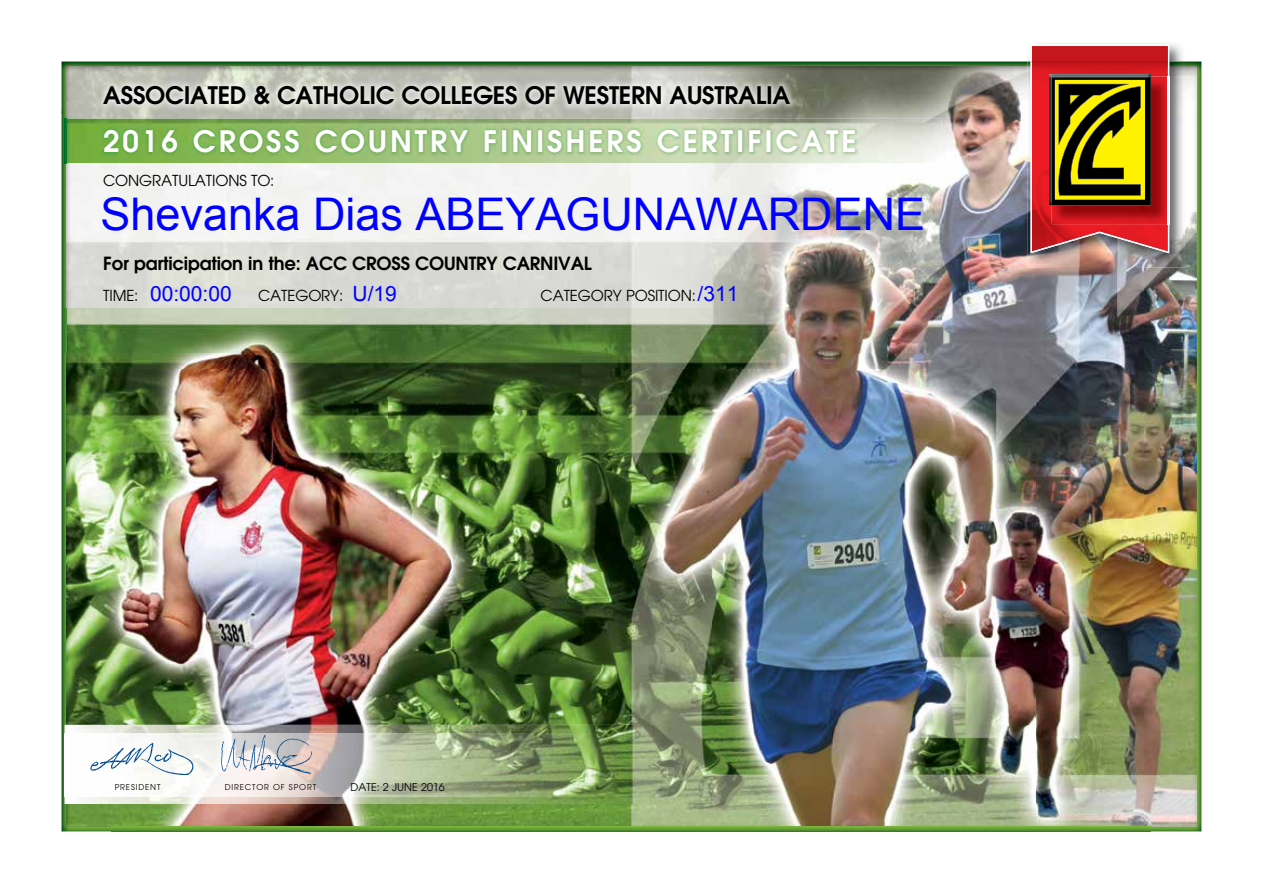
<style>
.page{position:relative;width:1263px;height:893px;background:#fff}
.page>*{position:absolute;margin:0;border:0;box-sizing:border-box;transform-origin:0 0}
.t1{font:45px "Arial";color:#00f}
.t2{font:600 29.4px "Avant Garde";letter-spacing:.1em;color:#fff}
.t3{font:600 24px "Avant Garde";letter-spacing:-.01em;color:#000}
.t4{font:21px "Arial";color:#00f}
.t5{font:600 18px "Avant Garde";letter-spacing:-.01em;color:#000}
.t6{font:15px "Avant Garde";letter-spacing:-.01em;color:#000}
.t7{font:10.65px "Avant Garde";color:#000}
.t8{font:7.95px "Avant Garde";letter-spacing:.1em;color:#000}
</style>
<div class="page">
<img style="left:113px;top:113px;width:922px;height:612px">
<img style="left:1144px;top:267px;width:5px;height:560px">
<img style="left:1035px;top:267px;width:109px;height:560px">
<img style="left:605px;top:725px;width:431px;height:102px">
<img style="left:113px;top:804px;width:492px;height:23px">
<img style="left:62px;top:62px;width:965px;height:51px">
<img style="left:1149px;top:62px;width:52px;height:769px">
<img style="left:62px;top:111px;width:51px;height:720px">
<img style="left:112px;top:827px;width:1039px;height:4px">
<img style="left:96px;top:79px;width:701px;height:32px">
<img style="left:65px;top:725px;width:570px;height:79px">
<img style="left:65px;top:733px;width:570px;height:63px">
<img style="left:65px;top:119px;width:877px;height:44px">
<img style="left:65px;top:308px;width:877px;height:44px">
<img style="left:85px;top:733px;width:109px;height:51px">
<img style="left:213px;top:725px;width:110px;height:63px">
<img style="left:101px;top:126px;width:757px;height:30px">
<img style="left:1027px;top:43px;width:158px;height:224px">
<svg style="left:1030px;top:45px;width:139px;height:17px"></svg>
<img style="left:1030px;top:62px;width:139px;height:191px">
<img style="left:1051px;top:77px;width:119px;height:147px">
<img style="left:1168px;top:77px;width:1px;height:147px">
<img style="left:1049px;top:74px;width:102px;height:132px">
<img style="left:1051px;top:77px;width:100px;height:129px">
<img style="left:1058px;top:86px;width:83px;height:110px">
<img style="left:1058px;top:84px;width:71px;height:61px">
<svg style="left:1070px;top:95px;width:10px;height:10px"></svg>
<h3 class="t3" style="left:103px;top:80px;width:689px">ASSOCIATED &amp; CATHOLIC COLLEGES OF WESTERN AUSTRALIA</h3>
<h2 class="t2" style="left:103px;top:123px;width:755px">2016 CROSS COUNTRY FINISHERS CERTIFICATE</h2>
<p class="t6" style="left:103px;top:171px;width:173px">CONGRATULATIONS TO:</p>
<h1 class="t1" style="left:100px;top:189px;width:826px">Shevanka Dias ABEYAGUNAWARDENE</h1>
<p class="t5" style="left:103px;top:252px;width:490px">For participation in the: ACC CROSS COUNTRY CARNIVAL</p>
<p class="t6" style="left:103px;top:287px;width:37px">TIME:</p>
<p class="t6" style="left:258px;top:287px;width:87px">CATEGORY:</p>
<p class="t6" style="left:541px;top:287px;width:157px">CATEGORY POSITION:</p>
<h3 class="t4" style="left:150px;top:282px;width:83px">00:00:00</h3>
<h3 class="t4" style="left:352px;top:282px;width:46px">U/19</h3>
<h3 class="t4" style="left:698px;top:282px;width:42px">/311</h3>
<p class="t8" style="left:115px;top:782px;width:47px">PRESIDENT</p>
<p class="t8" style="left:225px;top:782px;width:93px">DIRECTOR OF SPORT</p>
<p class="t7" style="left:351px;top:781px;width:96px">DATE: 2 JUNE 2016</p>
</div>
